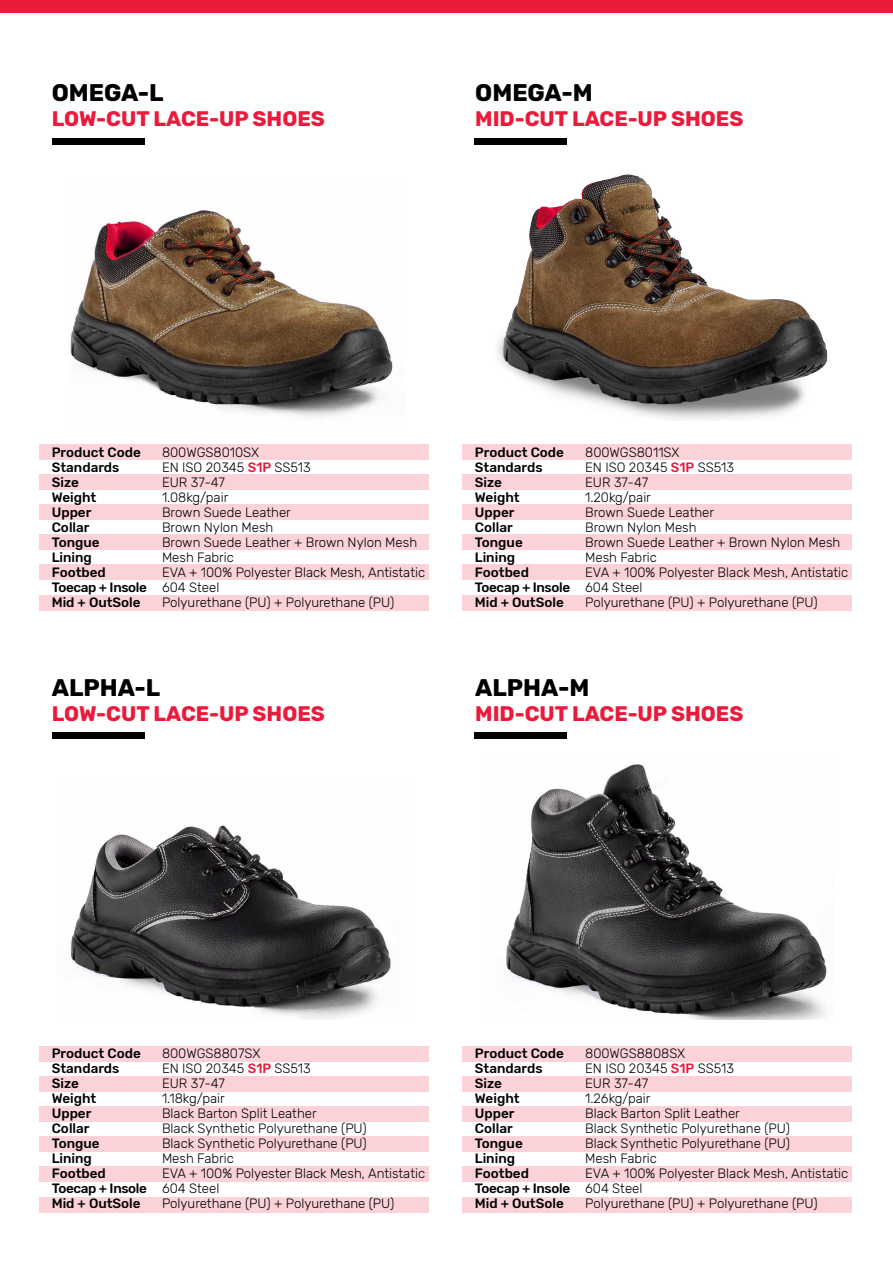
<style>
.page{position:relative;width:893px;height:1263px;background:#fff}
.page>*{position:absolute;margin:0;border:0;box-sizing:border-box;transform-origin:0 0}
.t1{font:700 24px "Rubik";color:#000}
.t2{font:700 21px "Rubik";color:#eb1a3b}
.t3{font:300 13.5px/15px "Rubik";color:#000}
.t4{font:500 13.5px/15px "Rubik";color:#000}
.s1{font-weight:500;color:#eb1a3b}
</style>
<div class="page">
<div style="left:40px;top:445px;width:389px;height:15px;background:#fbd2d8"></div>
<div style="left:40px;top:475px;width:389px;height:15px;background:#fbd2d8"></div>
<div style="left:40px;top:505px;width:389px;height:15px;background:#fbd2d8"></div>
<div style="left:40px;top:534px;width:389px;height:16px;background:#fbd2d8"></div>
<div style="left:40px;top:564px;width:389px;height:16px;background:#fbd2d8"></div>
<div style="left:40px;top:595px;width:389px;height:16px;background:#fbd2d8"></div>
<div style="left:0;top:0;width:893px;height:12px;background:#eb1a3b"></div>
<div style="left:463px;top:445px;width:389px;height:15px;background:#fbd2d8"></div>
<div style="left:463px;top:475px;width:389px;height:15px;background:#fbd2d8"></div>
<div style="left:463px;top:505px;width:389px;height:15px;background:#fbd2d8"></div>
<div style="left:463px;top:534px;width:389px;height:16px;background:#fbd2d8"></div>
<div style="left:463px;top:564px;width:389px;height:16px;background:#fbd2d8"></div>
<div style="left:463px;top:595px;width:389px;height:16px;background:#fbd2d8"></div>
<div style="left:40px;top:1046px;width:389px;height:16px;background:#fbd2d8"></div>
<div style="left:40px;top:1076px;width:389px;height:15px;background:#fbd2d8"></div>
<div style="left:40px;top:1106px;width:389px;height:15px;background:#fbd2d8"></div>
<div style="left:40px;top:1136px;width:389px;height:15px;background:#fbd2d8"></div>
<div style="left:40px;top:1166px;width:389px;height:15px;background:#fbd2d8"></div>
<div style="left:40px;top:1197px;width:389px;height:15px;background:#fbd2d8"></div>
<div style="left:463px;top:1046px;width:389px;height:16px;background:#fbd2d8"></div>
<div style="left:463px;top:1076px;width:389px;height:15px;background:#fbd2d8"></div>
<div style="left:463px;top:1106px;width:389px;height:15px;background:#fbd2d8"></div>
<div style="left:463px;top:1136px;width:389px;height:15px;background:#fbd2d8"></div>
<div style="left:463px;top:1166px;width:389px;height:15px;background:#fbd2d8"></div>
<div style="left:463px;top:1197px;width:389px;height:15px;background:#fbd2d8"></div>
<div style="left:474px;top:732px;width:92px;height:6px;background:#000"></div>
<div style="left:52px;top:732px;width:92px;height:6px;background:#000"></div>
<div style="left:474px;top:138px;width:92px;height:6px;background:#000"></div>
<div style="left:52px;top:138px;width:92px;height:6px;background:#000"></div>
<img style="left:70px;top:210px;width:323px;height:208px">
<img style="left:70px;top:825px;width:321px;height:194px">
<img style="left:497px;top:174px;width:331px;height:246px">
<img style="left:506px;top:764px;width:321px;height:255px">
<h1 class="t1" style="left:52px;top:78px;width:113px">OMEGA-L</h1>
<h2 class="t2" style="left:52px;top:106px;width:275px">LOW-CUT LACE-UP SHOES</h2>
<h1 class="t1" style="left:475px;top:78px;width:119px">OMEGA-M</h1>
<h2 class="t2" style="left:475px;top:106px;width:270px">MID-CUT LACE-UP SHOES</h2>
<p class="t4" style="left:52px;top:445px;width:97px">Product Code<br>Standards<br>Size<br>Weight<br>Upper<br>Collar<br>Tongue<br>Lining<br>Footbed<br>Toecap + Insole<br>Mid + OutSole</p>
<p class="t3" style="left:585px;top:445px;width:265px">800WGS8011SX<br>EN ISO 20345 <span class="s1">S1P</span> SS513<br>EUR 37-47<br>1.20kg/pair<br>Brown Suede Leather<br>Brown Nylon Mesh<br>Brown Suede Leather + Brown Nylon Mesh<br>Mesh Fabric<br>EVA + 100% Polyester Black Mesh, Antistatic<br>604 Steel<br>Polyurethane (PU) + Polyurethane (PU)</p>
<p class="t3" style="left:162px;top:445px;width:265px">800WGS8010SX<br>EN ISO 20345 <span class="s1">S1P</span> SS513<br>EUR 37-47<br>1.08kg/pair<br>Brown Suede Leather<br>Brown Nylon Mesh<br>Brown Suede Leather + Brown Nylon Mesh<br>Mesh Fabric<br>EVA + 100% Polyester Black Mesh, Antistatic<br>604 Steel<br>Polyurethane (PU) + Polyurethane (PU)</p>
<p class="t4" style="left:475px;top:445px;width:97px">Product Code<br>Standards<br>Size<br>Weight<br>Upper<br>Collar<br>Tongue<br>Lining<br>Footbed<br>Toecap + Insole<br>Mid + OutSole</p>
<h1 class="t1" style="left:52px;top:674px;width:110px">ALPHA-L</h1>
<h2 class="t2" style="left:52px;top:702px;width:275px">LOW-CUT LACE-UP SHOES</h2>
<h1 class="t1" style="left:475px;top:674px;width:116px">ALPHA-M</h1>
<h2 class="t2" style="left:475px;top:702px;width:270px">MID-CUT LACE-UP SHOES</h2>
<p class="t4" style="left:52px;top:1046px;width:97px">Product Code<br>Standards<br>Size<br>Weight<br>Upper<br>Collar<br>Tongue<br>Lining<br>Footbed<br>Toecap + Insole<br>Mid + OutSole</p>
<p class="t3" style="left:585px;top:1046px;width:265px">800WGS8808SX<br>EN ISO 20345 <span class="s1">S1P</span> SS513<br>EUR 37-47<br>1.26kg/pair<br>Black Barton Split Leather<br>Black Synthetic Polyurethane (PU)<br>Black Synthetic Polyurethane (PU)<br>Mesh Fabric<br>EVA + 100% Polyester Black Mesh, Antistatic<br>604 Steel<br>Polyurethane (PU) + Polyurethane (PU)</p>
<p class="t3" style="left:162px;top:1046px;width:265px">800WGS8807SX<br>EN ISO 20345 <span class="s1">S1P</span> SS513<br>EUR 37-47<br>1.18kg/pair<br>Black Barton Split Leather<br>Black Synthetic Polyurethane (PU)<br>Black Synthetic Polyurethane (PU)<br>Mesh Fabric<br>EVA + 100% Polyester Black Mesh, Antistatic<br>604 Steel<br>Polyurethane (PU) + Polyurethane (PU)</p>
<p class="t4" style="left:475px;top:1046px;width:97px">Product Code<br>Standards<br>Size<br>Weight<br>Upper<br>Collar<br>Tongue<br>Lining<br>Footbed<br>Toecap + Insole<br>Mid + OutSole</p>
</div>
